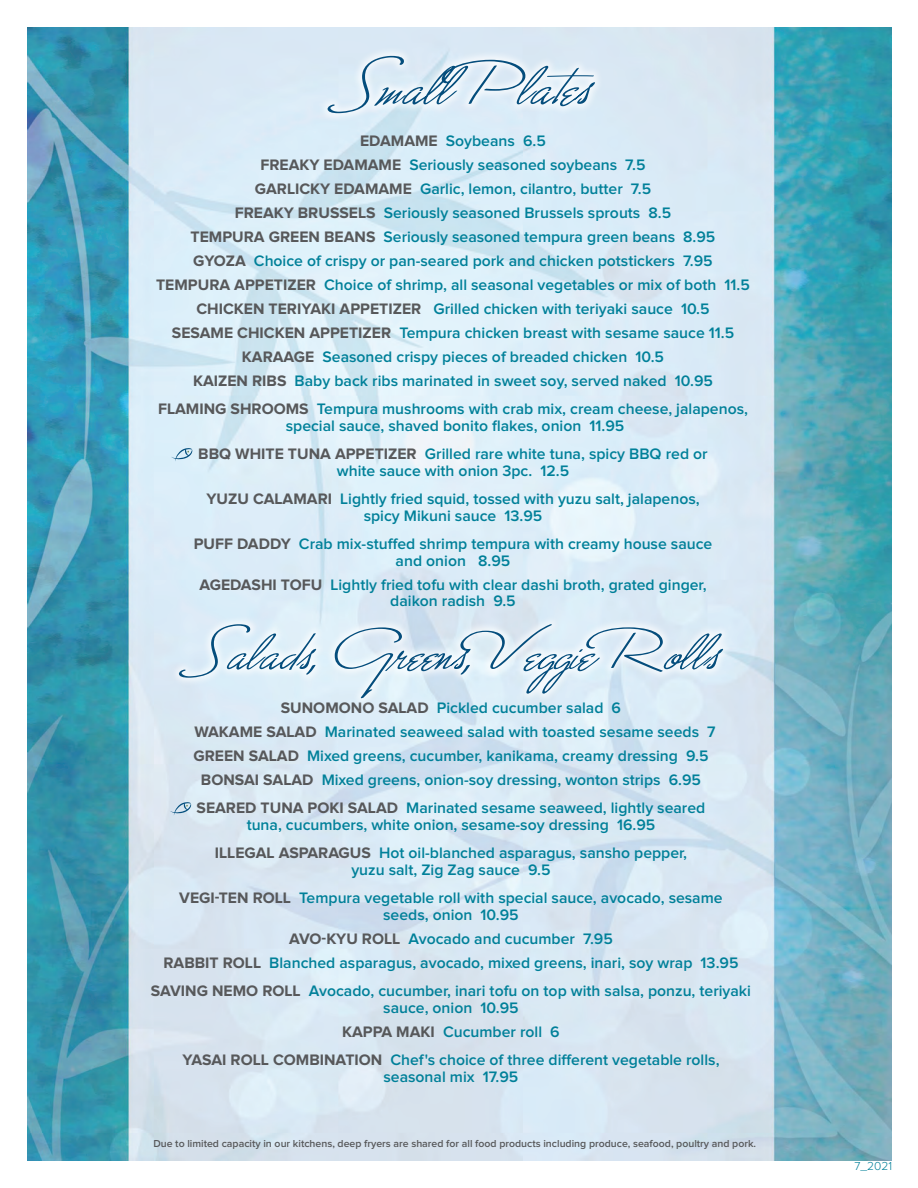
<style>
.page{position:relative;width:918px;height:1188px;background:#fff}
.page>*{position:absolute;margin:0;border:0;box-sizing:border-box;transform-origin:0 0}
.t1{font:600 15.75px/24px "Proxima Nova";color:#008099;text-align:center}
.t2{font:300 12px "Proxima Nova";color:#008099}
.t3{font:600 10.5px "Proxima Nova";color:#57585a}
.s1{font-weight:700;color:#57585a}
</style>
<div class="page">
<img style="left:27px;top:27px;width:864px;height:1134px">
<svg style="left:170px;top:802px;width:21px;height:14px"></svg>
<svg style="left:171px;top:448px;width:21px;height:14px"></svg>
<div style="left:318px;top:46px;width:286px;height:77px;background:#fff;opacity:.75"></div>
<svg style="left:327px;top:56px;width:268px;height:57px;background:#c8dbe8"></svg>
<div style="left:170px;top:614px;width:563px;height:94px;background:#fff;opacity:.75"></div>
<svg style="left:179px;top:624px;width:544px;height:74px;background:#cfe1ed"></svg>
<p class="t1" style="left:156px;top:129px;width:595px"><span class="s1">EDAMAME</span> Soybeans 6.5<br><span class="s1">FREAKY EDAMAME</span> Seriously seasoned soybeans 7.5<br><span class="s1">GARLICKY EDAMAME</span> Garlic, lemon, cilantro, butter 7.5<br><span class="s1">FREAKY BRUSSELS</span> Seriously seasoned Brussels sprouts 8.5<br><span class="s1">TEMPURA GREEN BEANS</span> Seriously seasoned tempura green beans 8.95<br><span class="s1">GYOZA</span> Choice of crispy or pan-seared pork and chicken potstickers 7.95<br><span class="s1">TEMPURA APPETIZER</span> Choice of shrimp, all seasonal vegetables or mix of both 11.5<br><span class="s1">CHICKEN TERIYAKI APPETIZER</span> Grilled chicken with teriyaki sauce 10.5<br><span class="s1">SESAME CHICKEN APPETIZER</span> Tempura chicken breast with sesame sauce 11.5<br><span class="s1">KARAAGE</span> Seasoned crispy pieces of breaded chicken 10.5<br><span class="s1">KAIZEN RIBS</span> Baby back ribs marinated in sweet soy, served naked 10.95</p>
<p class="t1" style="left:158px;top:401px;width:591px;line-height:16.5px"><span class="s1">FLAMING SHROOMS</span> Tempura mushrooms with crab mix, cream cheese, jalapenos, special sauce, shaved bonito flakes, onion 11.95</p>
<p class="t1" style="left:198px;top:446px;width:511px;line-height:16.5px"><span class="s1">BBQ WHITE TUNA APPETIZER</span> Grilled rare white tuna, spicy BBQ red or white sauce with onion 3pc. 12.5</p>
<p class="t1" style="left:206px;top:491px;width:495px;line-height:16.5px"><span class="s1">YUZU CALAMARI</span> Lightly fried squid, tossed with yuzu salt, jalapenos, spicy Mikuni sauce 13.95</p>
<p class="t1" style="left:194px;top:536px;width:520px;line-height:16.5px"><span class="s1">PUFF DADDY</span> Crab mix-stuffed shrimp tempura with creamy house sauce and onion 8.95</p>
<p class="t1" style="left:199px;top:577px;width:509px;line-height:16.5px"><span class="s1">AGEDASHI TOFU</span> Lightly fried tofu with clear dashi broth, grated ginger, daikon radish 9.5</p>
<p class="t1" style="left:193px;top:696px;width:524px"><span class="s1">SUNOMONO SALAD</span> Pickled cucumber salad 6<br><span class="s1">WAKAME SALAD</span> Marinated seaweed salad with toasted sesame seeds 7<br><span class="s1">GREEN SALAD</span> Mixed greens, cucumber, kanikama, creamy dressing 9.5<br><span class="s1">BONSAI SALAD</span> Mixed greens, onion-soy dressing, wonton strips 6.95</p>
<p class="t1" style="left:197px;top:800px;width:510px;line-height:16.5px"><span class="s1">SEARED TUNA POKI SALAD</span> Marinated sesame seaweed, lightly seared tuna, cucumbers, white onion, sesame-soy dressing 16.95</p>
<p class="t1" style="left:215px;top:845px;width:474px;line-height:16.5px"><span class="s1">ILLEGAL ASPARAGUS</span> Hot oil-blanched asparagus, sansho pepper, yuzu salt, Zig Zag sauce 9.5</p>
<p class="t1" style="left:179px;top:890px;width:545px;line-height:16.5px"><span class="s1">VEGI-TEN ROLL</span> Tempura vegetable roll with special sauce, avocado, sesame seeds, onion 10.95</p>
<p class="t1" style="left:163px;top:927px;width:576px"><span class="s1">AVO-KYU ROLL</span> Avocado and cucumber 7.95<br><span class="s1">RABBIT ROLL</span> Blanched asparagus, avocado, mixed greens, inari, soy wrap 13.95</p>
<p class="t1" style="left:151px;top:983px;width:602px;line-height:16.5px"><span class="s1">SAVING NEMO ROLL</span> Avocado, cucumber, inari tofu on top with salsa, ponzu, teriyaki sauce, onion 10.95</p>
<p class="t1" style="left:182px;top:1018px;width:539px;line-height:28.5px"><span class="s1">KAPPA MAKI</span> Cucumber roll 6<br><span class="s1">YASAI ROLL COMBINATION</span> Chef's choice of three different vegetable rolls,</p>
<p class="t1" style="left:383px;top:1065px;width:136px">seasonal mix 17.95</p>
<p class="t3" style="left:153px;top:1139px;width:604px">Due to limited capacity in our kitchens, deep fryers are shared for all food products including produce, seafood, poultry and pork.</p>
<p class="t2" style="left:855px;top:1160px;width:39px">7_2021</p>
</div>
